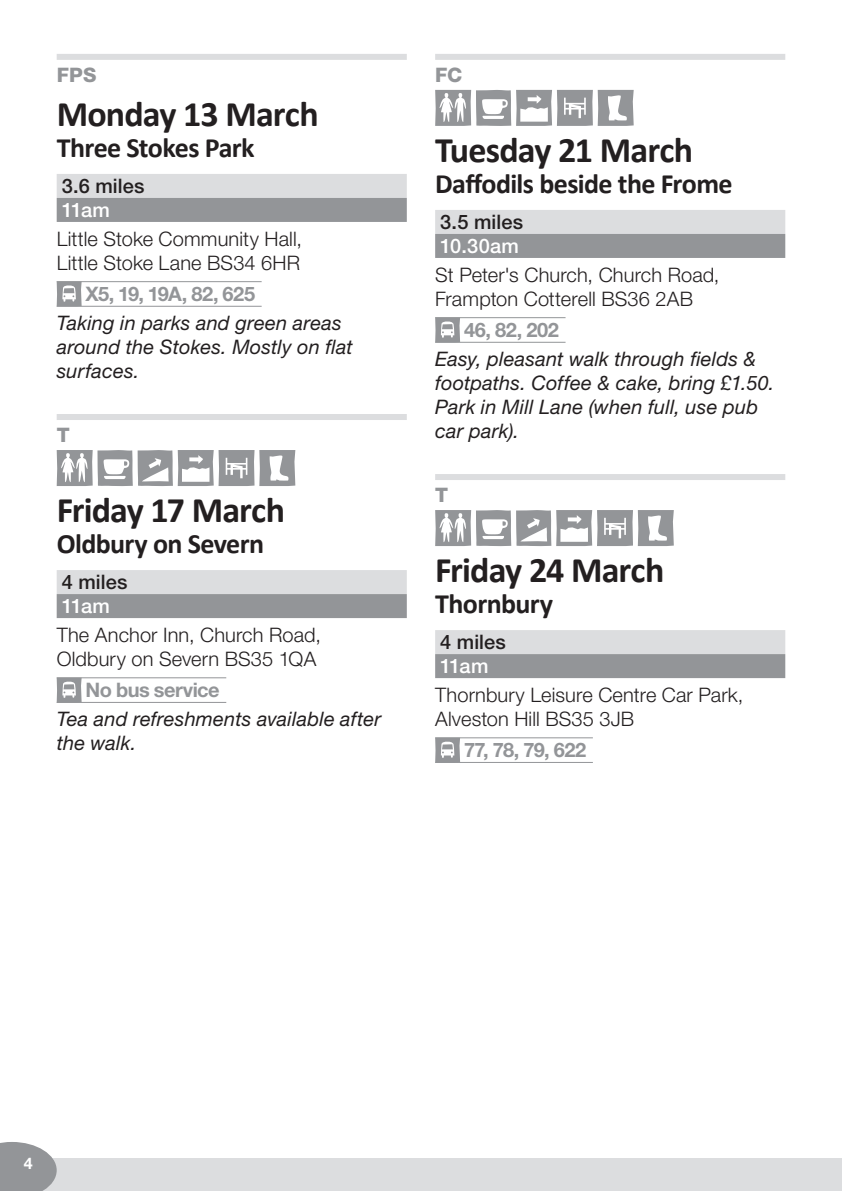
<style>
.page{position:relative;width:842px;height:1191px;background:#fff}
.page>*{position:absolute;margin:0;border:0;box-sizing:border-box;transform-origin:0 0}
.t1{font:700 36px "Calibri";letter-spacing:-.025em;color:#231f20}
.t2{font:700 28px "Calibri";letter-spacing:-.02em;color:#231f20}
.t3{font:italic 20px/24px "Helvetica Neue";letter-spacing:.01em;color:#231f20}
.t4{font:300 20px/24px "Helvetica Neue";letter-spacing:.005em;color:#231f20}
.t5{font:700 20px "Helvetica Neue";letter-spacing:-.025em;color:#939598}
.t6{font:500 20px "Helvetica Neue";letter-spacing:.005em;color:#231f20}
.t7{font:500 20px "Helvetica Neue";letter-spacing:-.05em;color:#fff}
.t8{font:800 20px "Helvetica Neue";color:#939598}
.t9{font:700 16px "Helvetica Neue";color:#fff}
</style>
<div class="page">
<div style="left:0;top:1158px;width:842px;height:33px;background:#dcdddf"></div>
<div style="left:57px;top:54px;width:350px;height:6px;background:#dcdddf"></div>
<div style="left:57px;top:174px;width:350px;height:24px;background:#dcdddf"></div>
<div style="left:57px;top:198px;width:350px;height:24px;background:#939598"></div>
<hr style="left:57px;top:281px;width:205px;height:1px;background:#939598">
<hr style="left:57px;top:306px;width:205px;height:1px;background:#939598">
<div style="left:57px;top:414px;width:350px;height:6px;background:#dcdddf"></div>
<div style="left:57px;top:570px;width:350px;height:24px;background:#dcdddf"></div>
<div style="left:57px;top:594px;width:350px;height:24px;background:#939598"></div>
<hr style="left:57px;top:677px;width:169px;height:1px;background:#939598">
<hr style="left:57px;top:702px;width:169px;height:1px;background:#939598">
<svg style="left:57px;top:281px;width:25px;height:25px"></svg>
<svg style="left:57px;top:450px;width:238px;height:36px"></svg>
<svg style="left:57px;top:677px;width:25px;height:25px"></svg>
<div style="left:435px;top:54px;width:350px;height:6px;background:#dcdddf"></div>
<div style="left:435px;top:210px;width:350px;height:24px;background:#dcdddf"></div>
<div style="left:435px;top:234px;width:350px;height:24px;background:#939598"></div>
<hr style="left:435px;top:317px;width:130px;height:1px;background:#939598">
<hr style="left:435px;top:342px;width:130px;height:1px;background:#939598">
<div style="left:435px;top:474px;width:350px;height:6px;background:#dcdddf"></div>
<div style="left:435px;top:630px;width:350px;height:24px;background:#dcdddf"></div>
<div style="left:435px;top:654px;width:350px;height:24px;background:#939598"></div>
<hr style="left:435px;top:737px;width:158px;height:1px;background:#939598">
<hr style="left:435px;top:762px;width:158px;height:1px;background:#939598">
<svg style="left:435px;top:90px;width:199px;height:36px"></svg>
<svg style="left:435px;top:317px;width:25px;height:25px"></svg>
<svg style="left:435px;top:510px;width:239px;height:36px"></svg>
<svg style="left:435px;top:737px;width:25px;height:25px"></svg>
<svg style="left:0;top:1142px;width:57px;height:49px;background:#a0a2a4"></svg>
<p class="t8" style="left:57px;top:63px;width:41px">FPS</p>
<h1 class="t1" style="left:57px;top:91px;width:264px">Monday 13 March</h1>
<h2 class="t2" style="left:57px;top:130px;width:200px">Three Stokes Park</h2>
<p class="t6" style="left:62px;top:174px;width:84px">3.6 miles</p>
<p class="t7" style="left:62px;top:198px;width:50px">11am</p>
<p class="t4" style="left:57px;top:226px;width:247px">Little Stoke Community Hall,<br>Little Stoke Lane BS34 6HR</p>
<p class="t5" style="left:86px;top:281px;width:171px">X5, 19, 19A, 82, 625</p>
<p class="t3" style="left:57px;top:310px;width:298px">Taking in parks and green areas around the Stokes. Mostly on flat surfaces.</p>
<p class="t8" style="left:57px;top:423px;width:14px">T</p>
<h1 class="t1" style="left:57px;top:487px;width:230px">Friday 17 March</h1>
<h2 class="t2" style="left:57px;top:526px;width:209px">Oldbury on Severn</h2>
<p class="t6" style="left:62px;top:570px;width:67px">4 miles</p>
<p class="t7" style="left:62px;top:594px;width:50px">11am</p>
<p class="t4" style="left:57px;top:622px;width:266px">The Anchor Inn, Church Road,<br>Oldbury on Severn BS35 1QA</p>
<p class="t5" style="left:86px;top:677px;width:136px">No bus service</p>
<p class="t3" style="left:57px;top:706px;width:326px">Tea and refreshments available after the walk.</p>
<p class="t8" style="left:435px;top:63px;width:29px">FC</p>
<h1 class="t1" style="left:435px;top:127px;width:259px">Tuesday 21 March</h1>
<h2 class="t2" style="left:435px;top:166px;width:299px">Daffodils beside the Frome</h2>
<p class="t6" style="left:440px;top:210px;width:84px">3.5 miles</p>
<p class="t7" style="left:440px;top:234px;width:80px">10.30am</p>
<p class="t4" style="left:435px;top:262px;width:286px">St Peter's Church, Church Road,<br>Frampton Cotterell BS36 2AB</p>
<p class="t5" style="left:464px;top:317px;width:96px">46, 82, 202</p>
<p class="t3" style="left:435px;top:346px;width:341px">Easy, pleasant walk through fields &amp; footpaths. Coffee &amp; cake, bring £1.50.<br>Park in Mill Lane (when full, use pub car park).</p>
<p class="t8" style="left:435px;top:483px;width:14px">T</p>
<h1 class="t1" style="left:435px;top:547px;width:231px">Friday 24 March</h1>
<h2 class="t2" style="left:435px;top:586px;width:119px">Thornbury</h2>
<p class="t6" style="left:440px;top:630px;width:67px">4 miles</p>
<p class="t7" style="left:440px;top:654px;width:50px">11am</p>
<p class="t4" style="left:435px;top:682px;width:310px">Thornbury Leisure Centre Car Park,<br>Alveston Hill BS35 3JB</p>
<p class="t5" style="left:464px;top:737px;width:124px">77, 78, 79, 622</p>
<p class="t9" style="left:24px;top:1153px;width:10px">4</p>
</div>
